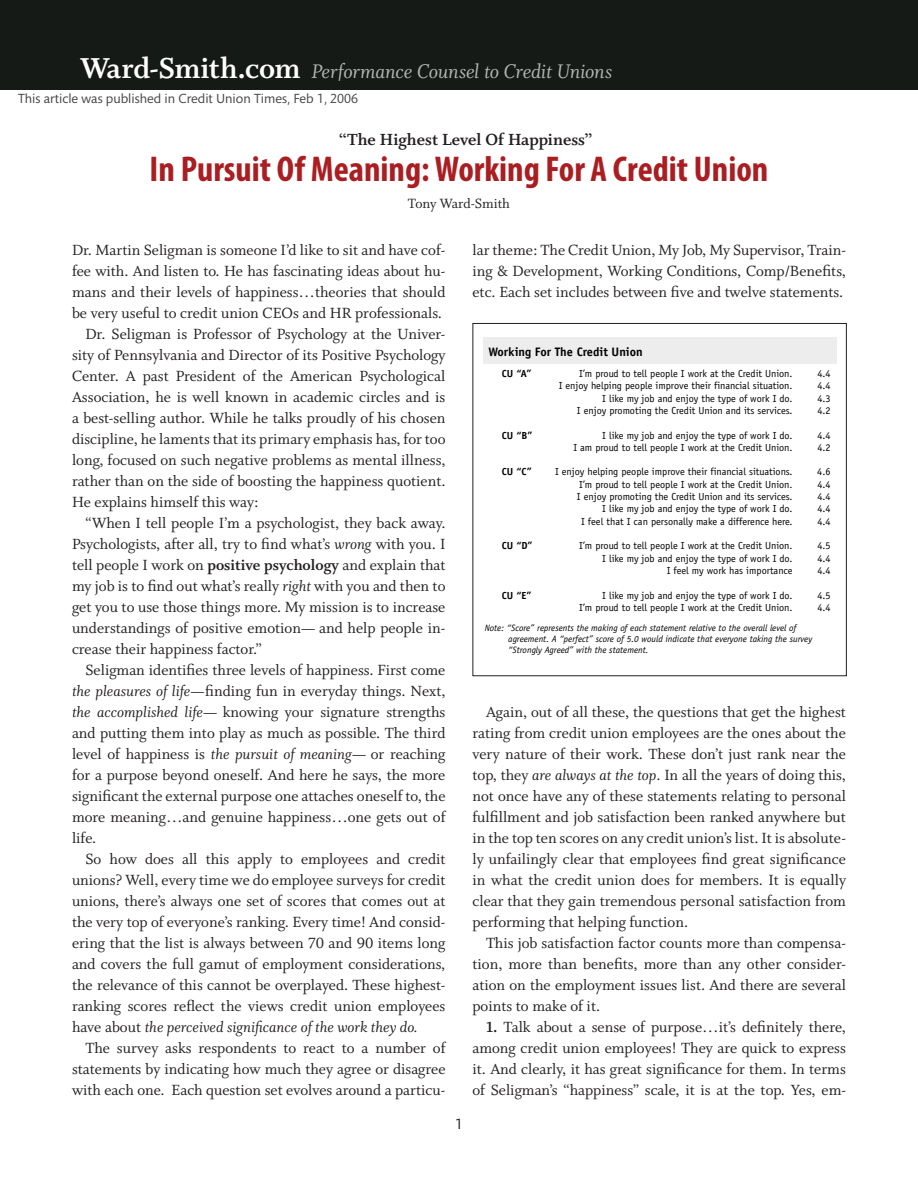
<style>
.page{position:relative;width:918px;height:1188px;background:#fff}
.page>*{position:absolute;margin:0;border:0;box-sizing:border-box;transform-origin:0 0}
.headline{font:700 condensed 36px "Myriad Pro";color:#aa1e22}
.t1{font:22.05px "Whitman Italic Os F";letter-spacing:-.01em;color:#b4b5b6}
.headCaption{font:18px "Whitman Bold LF";color:#231f20}
.copy{font:16.5px/21px "Whitman Roman LF";color:#231f20;text-align:justify}
.copyFirst{font:16.5px/21px "Whitman Roman LF";color:#231f20;text-align:justify}
.byline{font:15px "Whitman Roman Os F";letter-spacing:-.005em;color:#231f20}
.pageNumber{font:15px "Mundo Sans Pro";color:#231f20}
.note{font:13.5px "Mundo Sans Pro";color:#454545}
.t2{font:700 12.3px "Officina Sans";color:#010203}
.t3{font:10.2px "Officina Sans";color:#010203}
.t4{font:700 10.2px "Officina Sans";color:#010203}
.t5{font:italic 9.3px/11.1px "Officina Sans";color:#010203}
.s1{font-family:"Whitman Bold Os F";font-size:32.25px;color:#fff}
.s2{font-family:"Whitman Italic LF"}
.s3{font-family:"Whitman Bold LF"}
.s4{font-family:"Whitman Italic Os F"}
</style>
<div class="page">
<div style="left:0;top:0;width:918px;height:90px;background:#161a16"></div>
<div style="left:483px;top:338px;width:353px;height:26px;background:#eeeded"></div>
<div style="left:472px;top:323px;width:375px;height:353px;border:1px solid #231f20"></div>
<h2 class="t1" style="left:81px;top:60px;width:533px"><span class="s1">Ward-Smith.com</span> Performance Counsel to Credit Unions</h2>
<p class="note" style="left:18px;top:90px;width:342px">This article was published in Credit Union Times, Feb 1, 2006</p>
<p class="headCaption" style="left:339px;top:129px;width:255px">“The Highest Level Of Happiness”</p>
<p class="headline" style="left:150px;top:146px;width:620px">In Pursuit Of Meaning: Working For A Credit Union</p>
<p class="byline" style="left:408px;top:195px;width:104px">Tony Ward-Smith</p>
<p class="copyFirst" style="left:72px;top:240px;width:375px">Dr. Martin Seligman is someone I’d like to sit and have cof&shy;fee with. And listen to. He has fascinating ideas about hu&shy;mans and their levels of happiness…theories that should be very useful to credit union CEOs and HR professionals.</p>
<p class="copy" style="left:72px;top:324px;width:375px;text-indent:14px">Dr. Seligman is Professor of Psychology at the Univer&shy;sity of Pennsylvania and Director of its Positive Psychology Center. A past President of the American Psychological Association, he is well known in academic circles and is a best-selling author. While he talks proudly of his chosen discipline, he laments that its primary emphasis has, for too long, focused on such negative problems as mental illness, rather than on the side of boosting the happiness quotient.<br>He explains himself this way:</p>
<p class="copy" style="left:72px;top:513px;width:375px;text-indent:14px">“When I tell people I’m a psychologist, they back away.<br>Psychologists, after all, try to find what’s <span class="s2">wrong</span> with you. I tell people I work on <span class="s3">positive psychology</span> and explain that my job is to find out what’s really <span class="s2">right</span> with you and then to get you to use those things more. My mission is to increase understandings of positive emotion— and help people in&shy;crease their happiness factor.”</p>
<p class="copy" style="left:72px;top:660px;width:375px;text-indent:14px">Seligman identifies three levels of happiness. First come <span class="s2">the pleasures of life</span>—finding fun in everyday things. Next, <span class="s2">the accomplished life</span>— knowing your signature strengths and putting them into play as much as possible. The third level of happiness is <span class="s2">the pursuit of meaning</span>— or reaching for a purpose beyond oneself. And here he says, the more significant the external purpose one attaches oneself to, the more meaning…and genuine happiness…one gets out of life.</p>
<p class="copy" style="left:72px;top:849px;width:375px;text-indent:14px">So how does all this apply to employees and credit unions? Well, every time we do employee surveys for credit unions, there’s always one set of scores that comes out at the very top of everyone’s ranking. Every time! And consid&shy;ering that the list is always between 70 and 90 items long and covers the full gamut of employment considerations, the relevance of this cannot be overplayed. These highest&shy;ranking scores reflect the views credit union employees have about <span class="s4">the perceived significance of the work they do.</span></p>
<p class="copy" style="left:72px;top:1038px;width:375px;text-indent:14px">The survey asks respondents to react to a number of statements by indicating how much they agree or disagree with each one. Each question set evolves around a particu-</p>
<p class="copy" style="left:472px;top:240px;width:375px">lar theme: The Credit Union, My Job, My Supervisor, Train&shy;ing &amp; Development, Working Conditions, Comp/Benefits, etc. Each set includes between five and twelve statements.</p>
<p class="t2" style="left:488px;top:344px;width:156px">Working For The Credit Union</p>
<p class="t4" style="left:502px;top:367px;width:31px">CU “A”</p>
<p class="t3" style="left:579px;top:368px;width:215px">I’m proud to tell people I work at the Credit Union.</p>
<p class="t3" style="left:817px;top:368px;width:15px">4.4</p>
<p class="t3" style="left:559px;top:380px;width:235px">I enjoy helping people improve their financial situation.</p>
<p class="t3" style="left:817px;top:380px;width:15px">4.4</p>
<p class="t3" style="left:602px;top:392px;width:192px">I like my job and enjoy the type of work I do.</p>
<p class="t3" style="left:817px;top:392px;width:15px">4.3</p>
<p class="t3" style="left:577px;top:404px;width:217px">I enjoy promoting the Credit Union and its services.</p>
<p class="t3" style="left:817px;top:404px;width:15px">4.2</p>
<p class="t4" style="left:502px;top:429px;width:32px">CU “B”</p>
<p class="t3" style="left:602px;top:429px;width:192px">I like my job and enjoy the type of work I do.</p>
<p class="t3" style="left:817px;top:429px;width:15px">4.4</p>
<p class="t3" style="left:573px;top:441px;width:221px">I am proud to tell people I work at the Credit Union.</p>
<p class="t3" style="left:817px;top:441px;width:15px">4.2</p>
<p class="t4" style="left:502px;top:466px;width:32px">CU “C”</p>
<p class="t3" style="left:555px;top:466px;width:239px">I enjoy helping people improve their financial situations.</p>
<p class="t3" style="left:817px;top:466px;width:15px">4.6</p>
<p class="t3" style="left:579px;top:478px;width:215px">I’m proud to tell people I work at the Credit Union.</p>
<p class="t3" style="left:817px;top:478px;width:15px">4.4</p>
<p class="t3" style="left:577px;top:491px;width:217px">I enjoy promoting the Credit Union and its services.</p>
<p class="t3" style="left:817px;top:491px;width:15px">4.4</p>
<p class="t3" style="left:602px;top:503px;width:192px">I like my job and enjoy the type of work I do.</p>
<p class="t3" style="left:817px;top:503px;width:15px">4.4</p>
<p class="t3" style="left:581px;top:515px;width:213px">I feel that I can personally make a difference here.</p>
<p class="t3" style="left:817px;top:515px;width:15px">4.4</p>
<p class="t4" style="left:502px;top:540px;width:32px">CU “D”</p>
<p class="t3" style="left:579px;top:540px;width:215px">I’m proud to tell people I work at the Credit Union.</p>
<p class="t3" style="left:817px;top:540px;width:15px">4.5</p>
<p class="t3" style="left:602px;top:552px;width:192px">I like my job and enjoy the type of work I do.</p>
<p class="t3" style="left:817px;top:552px;width:15px">4.4</p>
<p class="t3" style="left:667px;top:565px;width:127px">I feel my work has importance</p>
<p class="t3" style="left:817px;top:565px;width:15px">4.4</p>
<p class="t4" style="left:502px;top:589px;width:31px">CU “E”</p>
<p class="t3" style="left:602px;top:589px;width:192px">I like my job and enjoy the type of work I do.</p>
<p class="t3" style="left:817px;top:589px;width:15px">4.5</p>
<p class="t3" style="left:579px;top:601px;width:215px">I’m proud to tell people I work at the Credit Union.</p>
<p class="t3" style="left:817px;top:601px;width:15px">4.4</p>
<p class="t5" style="left:508px;top:622px;width:306px;text-indent:-24px">Note: “Score” represents the making of each statement relative to the overall level of agreement. A “perfect” score of 5.0 would indicate that everyone taking the survey “Strongly Agreed” with the statement.</p>
<p class="copy" style="left:472px;top:702px;width:375px;text-indent:14px">Again, out of all these, the questions that get the highest rating from credit union employees are the ones about the very nature of their work. These don’t just rank near the top, they <span class="s2">are always at the top</span>. In all the years of doing this, not once have any of these statements relating to personal fulfillment and job satisfaction been ranked anywhere but in the top ten scores on any credit union’s list. It is absolute&shy;ly unfailingly clear that employees find great significance in what the credit union does for members. It is equally clear that they gain tremendous personal satisfaction from performing that helping function.</p>
<p class="copy" style="left:472px;top:933px;width:375px;text-indent:14px">This job satisfaction factor counts more than compensa&shy;tion, more than benefits, more than any other consider&shy;ation on the employment issues list. And there are several points to make of it.</p>
<p class="copy" style="left:472px;top:1017px;width:375px;text-indent:14px"><span class="s3">1.</span> Talk about a sense of purpose…it’s definitely there, among credit union employees! They are quick to express it. And clearly, it has great significance for them. In terms of Seligman’s “happiness” scale, it is at the top. Yes, em-</p>
<p class="pageNumber" style="left:455px;top:1116px;width:9px">1</p>
</div>
